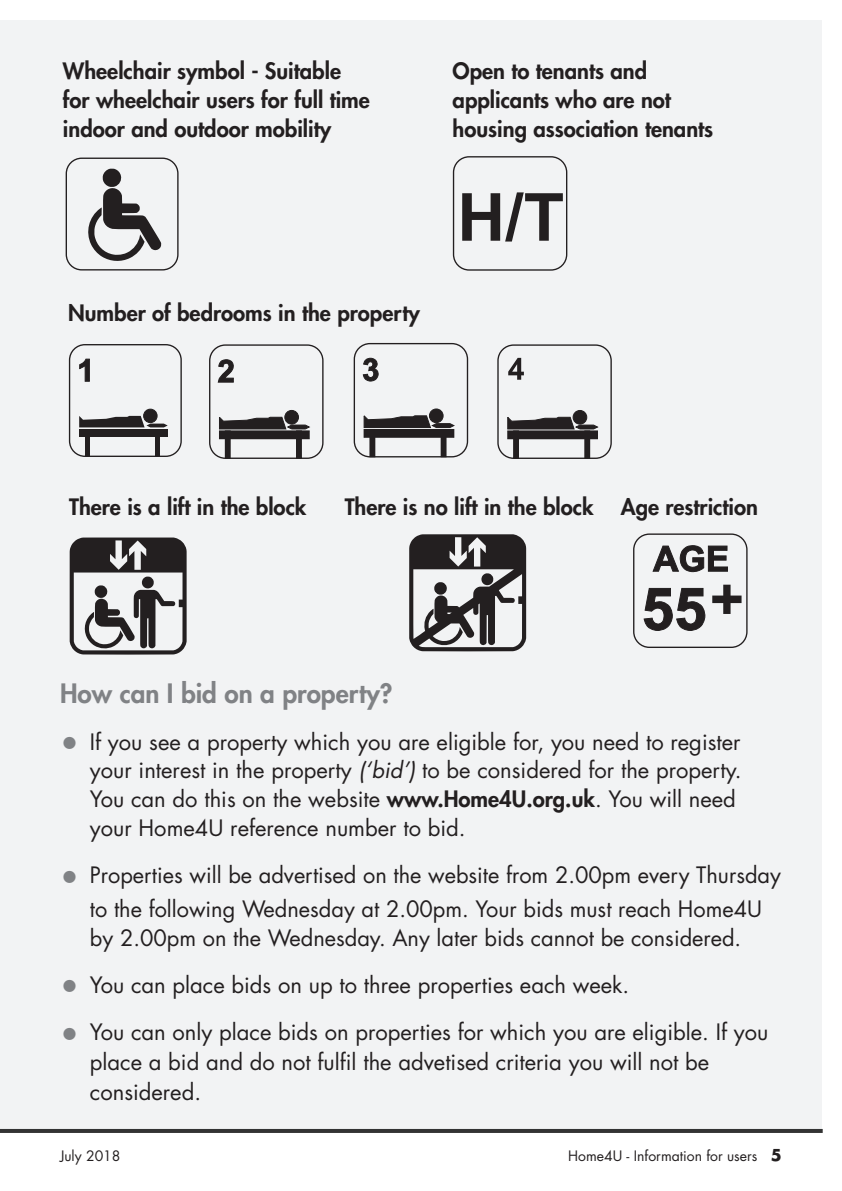
<style>
.page{position:relative;width:842px;height:1191px;background:#fff}
.page>*{position:absolute;margin:0;border:0;box-sizing:border-box;transform-origin:0 0}
.t1{font:800 26px "Futura";color:#808285}
.t2{font:22px/28.8px "Futura";color:#231f20}
.t3{font:800 22px/29.4px "Futura";color:#231f20}
.t4{font:14px "Futura";color:#231f20}
.s1{font-size:32px;color:#808285}
.s2{font-style:italic}
.s3{font-weight:800}
.s4{font-weight:700;font-size:16px}
</style>
<div class="page">
<div style="left:0;top:20px;width:822px;height:1110px;background:#f2f3f4"></div>
<hr style="left:0;top:1129px;width:823px;height:4px;background:#333">
<div style="left:66px;top:158px;width:113px;height:112px;border:1px solid #231f20;border-radius:15px"></div>
<svg style="left:88px;top:169px;width:73px;height:92px"></svg>
<div style="left:69px;top:344px;width:113px;height:113px;border:1px solid #231f20;border-radius:15px"></div>
<svg style="left:80px;top:359px;width:9px;height:22px"></svg>
<div style="left:79px;top:429px;width:89px;height:8px;background:#231f20"></div>
<div style="left:85px;top:429px;width:5px;height:27px;background:#231f20"></div>
<div style="left:155px;top:429px;width:5px;height:27px;background:#231f20"></div>
<svg style="left:79px;top:416px;width:89px;height:11px"></svg>
<div style="left:144px;top:409px;width:13px;height:13px;background:#231f20;border-radius:50%"></div>
<div style="left:144px;top:409px;width:13px;height:14px;border:1px solid #231f20;border-radius:50%"></div>
<svg style="left:70px;top:537px;width:117px;height:117px"></svg>
<div style="left:453px;top:156px;width:114px;height:115px;border:1px solid #231f20;border-radius:16px"></div>
<svg style="left:462px;top:192px;width:101px;height:49px"></svg>
<svg style="left:409px;top:534px;width:117px;height:117px"></svg>
<div style="left:633px;top:533px;width:114px;height:115px;border:1px solid #231f20;border-radius:16px"></div>
<svg style="left:653px;top:545px;width:74px;height:27px"></svg>
<svg style="left:644px;top:588px;width:61px;height:42px"></svg>
<svg style="left:712px;top:584px;width:29px;height:30px"></svg>
<div style="left:209px;top:344px;width:115px;height:115px;border:1px solid #231f20;border-radius:16px"></div>
<svg style="left:218px;top:360px;width:15px;height:22px"></svg>
<div style="left:219px;top:431px;width:90px;height:8px;background:#231f20"></div>
<div style="left:225px;top:431px;width:5px;height:27px;background:#231f20"></div>
<hr style="left:297px;top:431px;width:4px;height:27px;background:#231f20">
<div style="left:296px;top:431px;width:5px;height:27px;border:1px solid #231f20"></div>
<svg style="left:219px;top:417px;width:90px;height:12px"></svg>
<div style="left:285px;top:410px;width:13px;height:14px;background:#231f20;border-radius:50%"></div>
<div style="left:285px;top:410px;width:13px;height:14px;border:1px solid #231f20;border-radius:50%"></div>
<div style="left:354px;top:343px;width:114px;height:114px;border:1px solid #231f20;border-radius:16px"></div>
<svg style="left:363px;top:358px;width:15px;height:23px"></svg>
<div style="left:364px;top:429px;width:90px;height:8px;background:#231f20"></div>
<div style="left:370px;top:429px;width:5px;height:28px;background:#231f20"></div>
<div style="left:441px;top:429px;width:5px;height:28px;background:#231f20"></div>
<svg style="left:364px;top:416px;width:90px;height:11px"></svg>
<div style="left:429px;top:409px;width:14px;height:13px;background:#231f20;border-radius:50%"></div>
<div style="left:429px;top:409px;width:14px;height:14px;border:1px solid #231f20;border-radius:50%"></div>
<svg style="left:508px;top:358px;width:16px;height:22px"></svg>
<div style="left:497px;top:344px;width:115px;height:115px;border:1px solid #231f20;border-radius:16px"></div>
<div style="left:508px;top:431px;width:89px;height:8px;background:#231f20"></div>
<div style="left:514px;top:431px;width:4px;height:27px;border:1px solid #231f20"></div>
<div style="left:585px;top:431px;width:5px;height:27px;background:#231f20"></div>
<svg style="left:508px;top:417px;width:90px;height:12px"></svg>
<div style="left:573px;top:410px;width:14px;height:14px;background:#231f20;border-radius:50%"></div>
<div style="left:573px;top:410px;width:14px;height:14px;border:1px solid #231f20;border-radius:50%"></div>
<p class="t3" style="left:63px;top:58px;width:308px">Wheelchair symbol - Suitable for wheelchair users for full time indoor and outdoor mobility</p>
<p class="t3" style="left:453px;top:58px;width:262px">Open to tenants and applicants who are not housing association tenants</p>
<p class="t3" style="left:68px;top:300px;width:353px">Number of bedrooms in the property</p>
<p class="t3" style="left:69px;top:493px;width:239px">There is a lift in the block</p>
<p class="t3" style="left:345px;top:493px;width:415px">There is no lift in the block Age restriction</p>
<p class="t1" style="left:60px;top:680px;width:334px">How can I bid on a property?</p>
<p class="t2" style="left:90px;top:729px;width:653px;text-indent:-30px"><span class="s1">•</span> If you see a property which you are eligible for, you need to register your interest in the property <span class="s2">(‘bid’)</span> to be considered for the property.<br>You can do this on the website <span class="s3">www.Home4U.org.uk</span>. You will need your Home4U reference number to bid.</p>
<p class="t2" style="left:60px;top:860px;width:722px;line-height:33.8px;text-align:center"><span class="s1">•</span> Properties will be advertised on the website from 2.00pm every Thursday to the following Wednesday at 2.00pm. Your bids must reach Home4U</p>
<p class="t2" style="left:90px;top:925px;width:653px">by 2.00pm on the Wednesday. Any later bids cannot be considered.</p>
<p class="t2" style="left:60px;top:972px;width:571px"><span class="s1">•</span> You can place bids on up to three properties each week.</p>
<p class="t2" style="left:90px;top:1018px;width:680px;line-height:30px;text-indent:-30px"><span class="s1">•</span> You can only place bids on properties for which you are eligible. If you place a bid and do not fulfil the advetised criteria you will not be considered.</p>
<p class="t4" style="left:60px;top:1149px;width:62px">July 2018</p>
<p class="t4" style="left:568px;top:1149px;width:215px">Home4U - Information for users <span class="s4">5</span></p>
</div>
